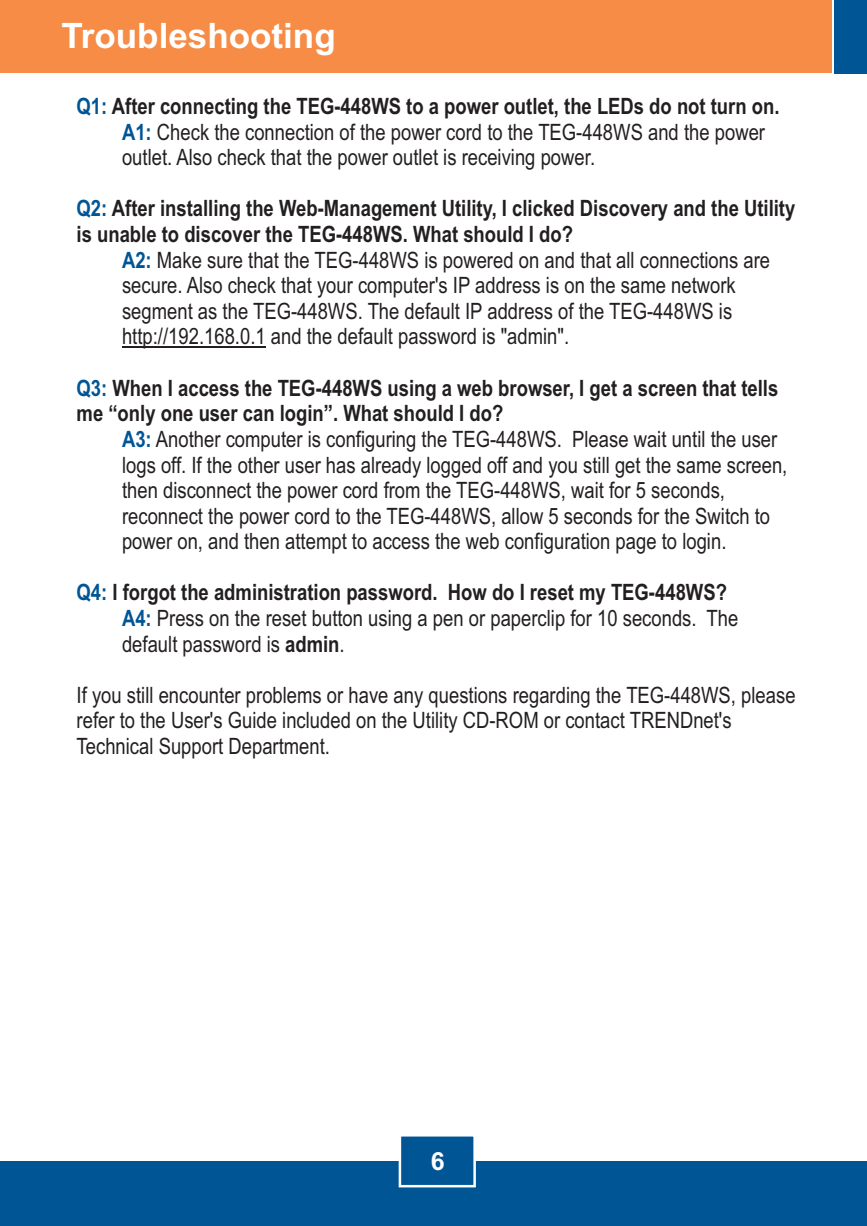
<style>
.page{position:relative;width:867px;height:1226px;background:#fff}
.page>*{position:absolute;margin:0;border:0;box-sizing:border-box;transform-origin:0 0}
.t1{font:700 35px "Arial";color:#fff}
.t2{font:700 25px "Arial";color:#fff}
.t3{font:22.5px/25.5px "Arial Narrow";color:#231f20}
.t4{font:700 22.5px/25.8px "Arial Narrow";color:#231f20}
.s1{color:#005595}
.s2{font-weight:400}
.s3{font-weight:700;color:#005595}
.s4{font-weight:700}
</style>
<div class="page">
<div style="left:0;top:1160px;width:867px;height:65px;background:#005595"></div>
<div style="left:0;top:0;width:832px;height:73px;background:#f68c45"></div>
<div style="left:834px;top:0;width:33px;height:73px;background:#005595"></div>
<hr style="left:122px;top:346px;width:144px;height:1px;background:#231f20">
<svg style="left:397px;top:1136px;width:80px;height:52px"></svg>
<h1 class="t1" style="left:61px;top:23px;width:276px">Troubleshooting</h1>
<p class="t4" style="left:122px;top:95px;width:659px;text-indent:-45px"><span class="s1">Q1:</span> After connecting the TEG-448WS to a power outlet, the LEDs do not turn on.<br><span class="s1">A1:</span> <span class="s2">Check the connection of the power cord to the TEG-448WS and the power</span></p>
<p class="t3" style="left:122px;top:147px;width:474px">outlet. Also check that the power outlet is receiving power.</p>
<p class="t4" style="left:77px;top:198px;width:720px"><span class="s1">Q2:</span> After installing the Web-Management Utility, I clicked Discovery and the Utility</p>
<p class="t3" style="left:122px;top:249px;width:649px"><span class="s3">A2:</span> Make sure that the TEG-448WS is powered on and that all connections are</p>
<p class="t4" style="left:77px;top:223px;width:498px">is unable to discover the TEG-448WS. What should I do?</p>
<p class="t3" style="left:122px;top:275px;width:615px">secure. Also check that your computer's IP address is on the same network segment as the TEG-448WS. The default IP address of the TEG-448WS is http://192.168.0.1 and the default password is "admin".</p>
<p class="t4" style="left:77px;top:377px;width:703px"><span class="s1">Q3:</span> When I access the TEG-448WS using a web browser, I get a screen that tells</p>
<p class="t3" style="left:122px;top:428px;width:657px"><span class="s3">A3:</span> Another computer is configuring the TEG-448WS. Please wait until the user</p>
<p class="t4" style="left:77px;top:402px;width:428px">me “only one user can login”. What should I do?</p>
<p class="t3" style="left:122px;top:454px;width:667px">logs off. If the other user has already logged off and you still get the same screen, then disconnect the power cord from the TEG-448WS, wait for 5 seconds, reconnect the power cord to the TEG-448WS, allow 5 seconds for the Switch to power on, and then attempt to access the web configuration page to login.</p>
<p class="t3" style="left:122px;top:581px;width:618px;text-indent:-45px"><span class="s3">Q4:</span> <span class="s4">I forgot the administration password. How do I reset my TEG-448WS?<br></span><span class="s3">A4:</span> Press on the reset button using a pen or paperclip for 10 seconds. The</p>
<p class="t3" style="left:122px;top:633px;width:224px">default password is <span class="s4">admin</span>.</p>
<p class="t3" style="left:77px;top:684px;width:720px">If you still encounter problems or have any questions regarding the TEG-448WS, please refer to the User's Guide included on the Utility CD-ROM or contact TRENDnet's<br>Technical Support Department.</p>
<p class="t2" style="left:431px;top:1150px;width:15px">6</p>
</div>
